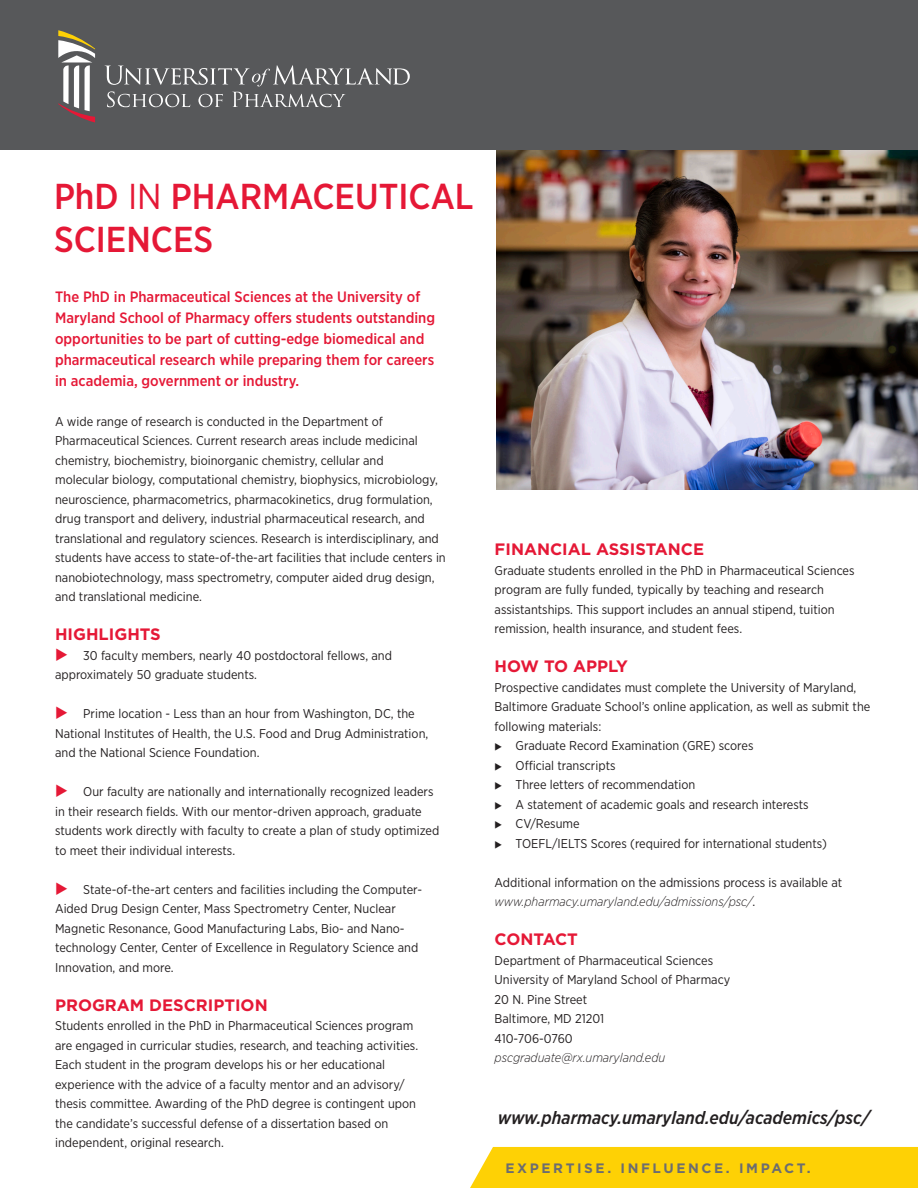
<style>
.page{position:relative;width:918px;height:1188px;background:#fff}
.page>*{position:absolute;margin:0;border:0;box-sizing:border-box;transform-origin:0 0}
.t1{font:500 36px "Gotham Narrow";color:#e51836}
.t2{font:italic 500 18px "Gotham Narrow";color:#231f20}
.t3{font:700 16.5px "Gotham";color:#e51836}
.t4{font:500 15px/21px "Gotham Narrow";color:#e51836}
.t5{font:700 13.65px "Gotham";letter-spacing:.19em;color:#6c6d70}
.t6{font:12.75px/19.5px "Gotham Narrow";color:#231f20}
.t7{font:italic 300 12.75px "Gotham Narrow";color:#231f20}
.s1{font-weight:400}
.s2{color:#e51836}
.s3{font-weight:400;font-style:normal}
</style>
<div class="page">
<img style="left:497px;top:149px;width:421px;height:341px">
<div style="left:470px;top:1147px;width:448px;height:41px;background:#fed105"></div>
<div style="left:0;top:0;width:918px;height:149px;background:#57585a"></div>
<svg style="left:105px;top:65px;width:305px;height:42px"></svg>
<svg style="left:58px;top:30px;width:37px;height:93px"></svg>
<p class="t1" style="left:54px;top:174px;width:421px">PhD <span class="s1">IN</span> PHARMACEUTICAL</p>
<p class="t1" style="left:54px;top:217px;width:161px">SCIENCES</p>
<p class="t4" style="left:55px;top:286px;width:382px">The PhD in Pharmaceutical Sciences at the University of Maryland School of Pharmacy offers students outstanding opportunities to be part of cutting-edge biomedical and pharmaceutical research while preparing them for careers in academia, government or industry.</p>
<p class="t6" style="left:55px;top:412px;width:392px">A wide range of research is conducted in the Department of Pharmaceutical Sciences. Current research areas include medicinal chemistry, biochemistry, bioinorganic chemistry, cellular and<br>molecular biology, computational chemistry, biophysics, microbiology, neuroscience, pharmacometrics, pharmacokinetics, drug formulation, drug transport and delivery, industrial pharmaceutical research, and translational and regulatory sciences. Research is interdisciplinary, and students have access to state-of-the-art facilities that include centers in nanobiotechnology, mass spectrometry, computer aided drug design, and translational medicine.</p>
<p class="t3" style="left:55px;top:624px;width:107px">HIGHLIGHTS</p>
<p class="t6" style="left:55px;top:646px;width:338px"><span class="s2">◆</span> 30 faculty members, nearly 40 postdoctoral fellows, and</p>
<p class="t6" style="left:55px;top:665px;width:204px">approximately 50 graduate students.</p>
<p class="t6" style="left:55px;top:704px;width:375px"><span class="s2">◆</span> Prime location - Less than an hour from Washington, DC, the<br>National Institutes of Health, the U.S. Food and Drug Administration,</p>
<p class="t6" style="left:55px;top:743px;width:206px">and the National Science Foundation.</p>
<p class="t6" style="left:55px;top:782px;width:386px"><span class="s2">◆</span> Our faculty are nationally and internationally recognized leaders in their research fields. With our mentor-driven approach, graduate students work directly with faculty to create a plan of study optimized</p>
<p class="t6" style="left:55px;top:841px;width:182px">to meet their individual interests.</p>
<p class="t6" style="left:55px;top:880px;width:369px"><span class="s2">◆</span> State-of-the-art centers and facilities including the Computer-Aided Drug Design Center, Mass Spectrometry Center, Nuclear Magnetic Resonance, Good Manufacturing Labs, Bio- and Nano&shy;technology Center, Center of Excellence in Regulatory Science and Innovation, and more.</p>
<p class="t3" style="left:55px;top:994px;width:214px">PROGRAM DESCRIPTION</p>
<p class="t6" style="left:55px;top:1016px;width:360px">Students enrolled in the PhD in Pharmaceutical Sciences program</p>
<p class="t6" style="left:55px;top:1036px;width:365px">are engaged in curricular studies, research, and teaching activities.<br>Each student in the program develops his or her educational</p>
<p class="t6" style="left:55px;top:1075px;width:351px">experience with the advice of a faculty mentor and an advisory/</p>
<p class="t6" style="left:55px;top:1094px;width:362px">thesis committee. Awarding of the PhD degree is contingent upon</p>
<p class="t6" style="left:55px;top:1114px;width:335px">the candidate’s successful defense of a dissertation based on</p>
<p class="t6" style="left:55px;top:1133px;width:170px">independent, original research.</p>
<p class="t3" style="left:495px;top:539px;width:211px">FINANCIAL ASSISTANCE</p>
<p class="t6" style="left:495px;top:560px;width:361px">Graduate students enrolled in the PhD in Pharmaceutical Sciences</p>
<p class="t6" style="left:495px;top:580px;width:331px">program are fully funded, typically by teaching and research</p>
<p class="t6" style="left:495px;top:599px;width:342px">assistantships. This support includes an annual stipend, tuition</p>
<p class="t6" style="left:495px;top:619px;width:249px">remission, health insurance, and student fees.</p>
<p class="t3" style="left:495px;top:656px;width:135px">HOW TO APPLY</p>
<p class="t6" style="left:495px;top:677px;width:377px">Prospective candidates must complete the University of Maryland,<br>Baltimore Graduate School’s online application, as well as submit the following materials:</p>
<p class="t6" style="left:495px;top:736px;width:260px">◆ Graduate Record Examination (GRE) scores</p>
<p class="t6" style="left:495px;top:755px;width:122px">◆ Official transcripts</p>
<p class="t6" style="left:495px;top:775px;width:202px">◆ Three letters of recommendation</p>
<p class="t6" style="left:495px;top:794px;width:316px">◆ A statement of academic goals and research interests</p>
<p class="t6" style="left:495px;top:814px;width:87px">◆ CV/Resume</p>
<p class="t6" style="left:495px;top:833px;width:334px">◆ TOEFL/IELTS Scores (required for international students)</p>
<p class="t6" style="left:495px;top:872px;width:349px">Additional information on the admissions process is available at</p>
<p class="t7" style="left:495px;top:894px;width:262px">www.pharmacy.umaryland.edu/admissions/psc/<span class="s3">.</span></p>
<p class="t3" style="left:495px;top:929px;width:85px">CONTACT</p>
<p class="t6" style="left:495px;top:950px;width:220px">Department of Pharmaceutical Sciences</p>
<p class="t6" style="left:495px;top:970px;width:237px">University of Maryland School of Pharmacy</p>
<p class="t6" style="left:495px;top:989px;width:94px">20 N. Pine Street</p>
<p class="t6" style="left:495px;top:1009px;width:111px">Baltimore, MD 21201</p>
<p class="t6" style="left:495px;top:1028px;width:80px">410-706-0760</p>
<p class="t7" style="left:495px;top:1050px;width:172px">pscgraduate@rx.umaryland.edu</p>
<p class="t2" style="left:498px;top:1106px;width:373px">www.pharmacy.umaryland.edu/academics/psc/</p>
<p class="t5" style="left:505px;top:1159px;width:307px">EXPERTISE. INFLUENCE. IMPACT.</p>
</div>
